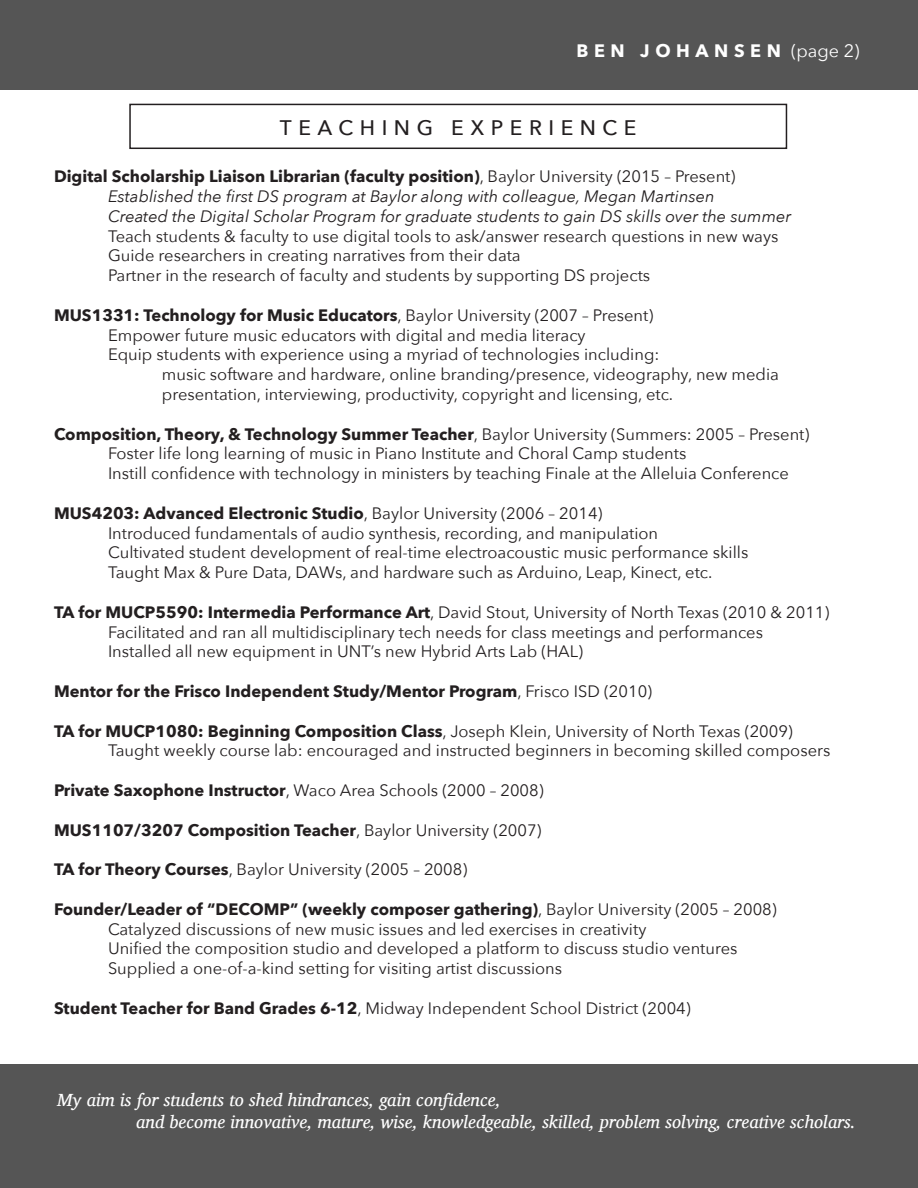
<style>
.page{position:relative;width:918px;height:1188px;background:#fff}
.page>*{position:absolute;margin:0;border:0;box-sizing:border-box;transform-origin:0 0}
.t1{font:500 21px "Avenir Next";letter-spacing:.31em;color:#231f20}
.t2{font:italic 18px "Charis SIL";color:#fff}
.t3{font:700 18px "Avenir Next";letter-spacing:.31em;color:#fff}
.t4{font:16.5px "Avenir Next";color:#231f20}
.t5{font:700 16.5px "Avenir Next";color:#231f20}
.t6{font:italic 16.5px "Avenir Next";color:#231f20}
.s1{font-weight:400}
.s2{font-weight:700}
</style>
<div class="page">
<div style="left:129px;top:104px;width:658px;height:45px;border:2px solid #231f20"></div>
<div style="left:0;top:0;width:918px;height:90px;background:#555"></div>
<div style="left:0;top:1065px;width:918px;height:123px;background:#555"></div>
<p class="t3" style="left:577px;top:35px;width:285px">BEN JOHANSEN <span class="s1">(page 2)</span></p>
<p class="t1" style="left:280px;top:110px;width:358px">TEACHING EXPERIENCE</p>
<p class="t5" style="left:54px;top:162px;width:683px">Digital Scholarship Liaison Librarian (faculty position)<span class="s1">, Baylor University (2015 – Present)</span></p>
<p class="t6" style="left:108px;top:182px;width:608px">Established the first DS program at Baylor along with colleague, Megan Martinsen</p>
<p class="t6" style="left:108px;top:202px;width:685px">Created the Digital Scholar Program for graduate students to gain DS skills over the summer</p>
<p class="t4" style="left:108px;top:222px;width:672px">Teach students &amp; faculty to use digital tools to ask/answer research questions in new ways</p>
<p class="t4" style="left:108px;top:242px;width:414px">Guide researchers in creating narratives from their data</p>
<p class="t4" style="left:108px;top:261px;width:544px">Partner in the research of faculty and students by supporting DS projects</p>
<p class="t5" style="left:54px;top:301px;width:601px">MUS1331: Technology for Music Educators<span class="s1">, Baylor University (2007 – Present)</span></p>
<p class="t4" style="left:108px;top:321px;width:479px">Empower future music educators with digital and media literacy</p>
<p class="t4" style="left:108px;top:341px;width:553px">Equip students with experience using a myriad of technologies including:</p>
<p class="t4" style="left:162px;top:360px;width:618px">music software and hardware, online branding/presence, videography, new media</p>
<p class="t4" style="left:162px;top:380px;width:513px">presentation, interviewing, productivity, copyright and licensing, etc.</p>
<p class="t5" style="left:54px;top:419px;width:757px">Composition, Theory, &amp; Technology Summer Teacher<span class="s1">, Baylor University (Summers: 2005 – Present)</span></p>
<p class="t4" style="left:108px;top:440px;width:580px">Foster life long learning of music in Piano Institute and Choral Camp students</p>
<p class="t4" style="left:108px;top:459px;width:682px">Instill confidence with technology in ministers by teaching Finale at the Alleluia Conference</p>
<p class="t5" style="left:54px;top:499px;width:550px">MUS4203: Advanced Electronic Studio<span class="s1">, Baylor University (2006 – 2014)</span></p>
<p class="t4" style="left:108px;top:519px;width:552px">Introduced fundamentals of audio synthesis, recording, and manipulation</p>
<p class="t4" style="left:108px;top:539px;width:642px">Cultivated student development of real-time electroacoustic music performance skills</p>
<p class="t4" style="left:108px;top:558px;width:606px">Taught Max &amp; Pure Data, DAWs, and hardware such as Arduino, Leap, Kinect, etc.</p>
<p class="t4" style="left:54px;top:598px;width:777px"><span class="s2">TA for MUCP5590: Intermedia Performance Art</span>, David Stout, University of North Texas (2010 &amp; 2011)</p>
<p class="t4" style="left:108px;top:618px;width:657px">Facilitated and ran all multidisciplinary tech needs for class meetings and performances</p>
<p class="t4" style="left:108px;top:638px;width:477px">Installed all new equipment in UNT’s new Hybrid Arts Lab (HAL)</p>
<p class="t5" style="left:54px;top:677px;width:600px">Mentor for the Frisco Independent Study/Mentor Program<span class="s1">, Frisco ISD (2010)</span></p>
<p class="t4" style="left:54px;top:717px;width:740px"><span class="s2">TA for MUCP1080: Beginning Composition Class</span>, Joseph Klein, University of North Texas (2009)</p>
<p class="t4" style="left:108px;top:737px;width:724px">Taught weekly course lab: encouraged and instructed beginners in becoming skilled composers</p>
<p class="t4" style="left:54px;top:776px;width:491px"><span class="s2">Private Saxophone Instructor</span>, Waco Area Schools (2000 – 2008)</p>
<p class="t5" style="left:54px;top:815px;width:489px">MUS1107/3207 Composition Teacher<span class="s1">, Baylor University (2007)</span></p>
<p class="t4" style="left:54px;top:855px;width:415px"><span class="s2">TA for Theory Courses</span>, Baylor University (2005 – 2008)</p>
<p class="t5" style="left:54px;top:895px;width:724px">Founder/Leader of “DECOMP” (weekly composer gathering)<span class="s1">, Baylor University (2005 – 2008)</span></p>
<p class="t4" style="left:108px;top:915px;width:540px">Catalyzed discussions of new music issues and led exercises in creativity</p>
<p class="t4" style="left:108px;top:935px;width:631px">Unified the composition studio and developed a platform to discuss studio ventures</p>
<p class="t4" style="left:108px;top:954px;width:456px">Supplied a one-of-a-kind setting for visiting artist discussions</p>
<p class="t4" style="left:54px;top:994px;width:638px"><span class="s2">Student Teacher for Band Grades 6-12</span>, Midway Independent School District (2004)</p>
<p class="t2" style="left:57px;top:1089px;width:445px">My aim is for students to shed hindrances, gain confidence,</p>
<p class="t2" style="left:136px;top:1111px;width:721px">and become innovative, mature, wise, knowledgeable, skilled, problem solving, creative scholars.</p>
</div>
